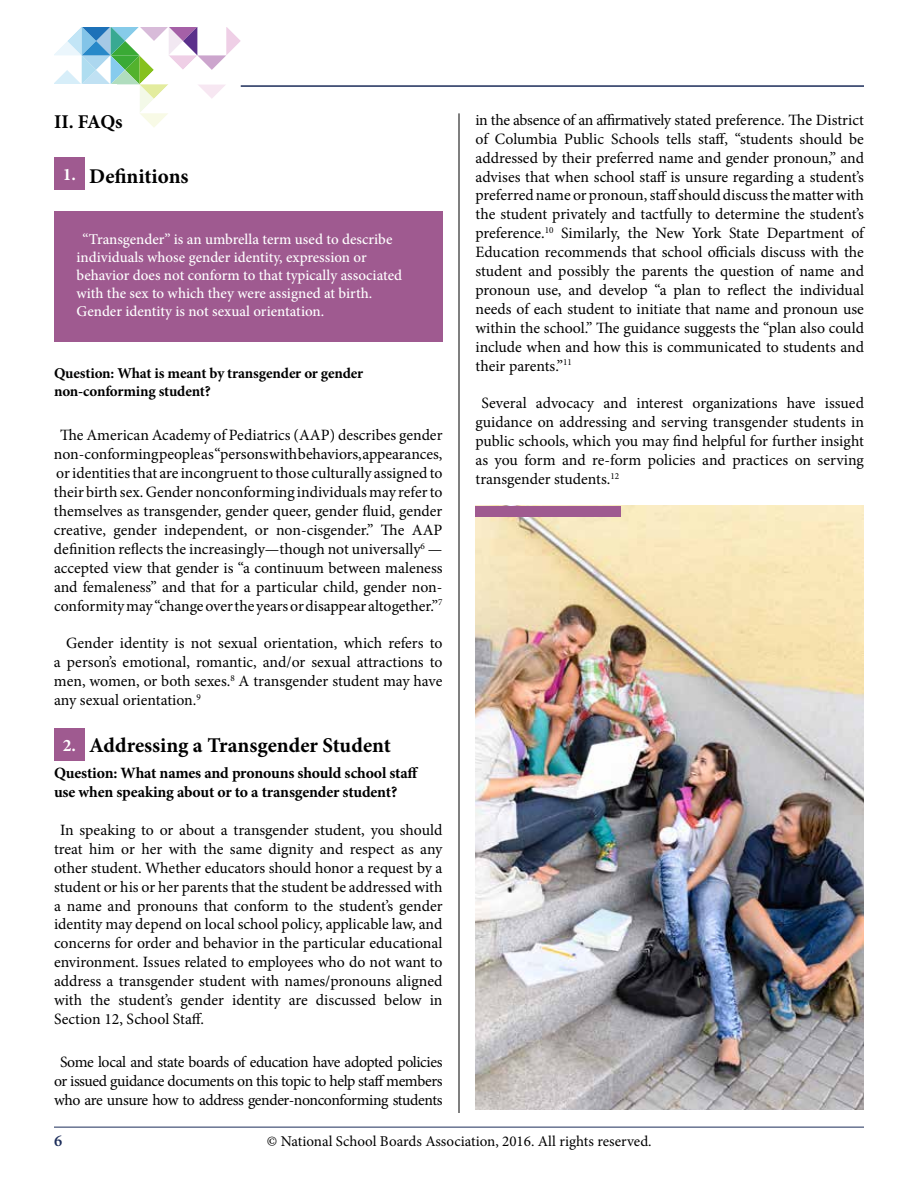
<style>
.page{position:relative;width:918px;height:1188px;background:#fff}
.page>*{position:absolute;margin:0;border:0;box-sizing:border-box;transform-origin:0 0}
.t1{font:700 21px "Minion Pro";color:#000}
.t2{font:700 19.5px "Minion Pro";letter-spacing:-.02em;color:#000}
.t3{font:600 16.5px "Minion Pro";color:#1c2d5a}
.t4{font:15.75px/18.9px "Minion Pro";letter-spacing:-.005em;color:#000;text-align:justify}
.t5{font:15.75px/18.9px "Minion Pro";letter-spacing:-.03em;color:#000;text-align:center}
.t6{font:700 15.75px/18.9px "Minion Pro";letter-spacing:-.01em;color:#000}
.t7{font:500 15px/18px "Minion Pro";color:#fff}
.t8{font:700 15px/18px "Minion Pro";letter-spacing:-.01em;color:#000}
.t9{font:15px "Minion Pro";color:#000}
.s1{font-size:17.55px;color:#fff}
</style>
<div class="page">
<hr style="left:241px;top:85px;width:623px;height:2px;background:#1c2d5a">
<hr style="left:54px;top:1127px;width:810px;height:1px;background:#1c2d5a">
<hr style="left:459px;top:113px;width:1px;height:1000px;background:#000">
<svg style="left:54px;top:27px;width:187px;height:100px"></svg>
<div style="left:15px;top:84px;width:102px;height:41px;background:#fff"></div>
<div style="left:54px;top:158px;width:31px;height:32px;background:#9f5a90"></div>
<div style="left:54px;top:211px;width:388px;height:131px;background:#9f5a90"></div>
<div style="left:54px;top:728px;width:31px;height:32px;background:#9f5a90"></div>
<img style="left:476px;top:506px;width:388px;height:604px">
<div style="left:476px;top:506px;width:145px;height:11px;background:#9f5a90"></div>
<p class="t2" style="left:54px;top:108px;width:70px">II. FAQs</p>
<h1 class="t1" style="left:63px;top:161px;width:127px"><span class="s1">1.</span> Definitions</h1>
<p class="t7" style="left:76px;top:231px;width:327px;text-indent:6px">“Transgender” is an umbrella term used to describe individuals whose gender identity, expression or behavior does not conform to that typically associated with the sex to which they were assigned at birth.<br>Gender identity is not sexual orientation.</p>
<p class="t8" style="left:54px;top:364px;width:311px">Question: What is meant by transgender or gender non-conforming student?</p>
<p class="t4" style="left:54px;top:426px;width:390px;text-align:center">The American Academy of Pediatrics (AAP) describes gender non-conforming people as “persons with behaviors, appearances, or identities that are incongruent to those culturally assigned to their birth sex. Gender nonconforming individuals may refer to themselves as transgender, gender queer, gender fluid, gender creative, gender independent, or non-cisgender.” The AAP definition reflects the increasingly—though not universally<sup>6</sup> — accepted view that gender is “a continuum between maleness and femaleness” and that for a particular child, gender non&shy;conformity may “change over the years or disappear altogether.”<sup>7</sup></p>
<p class="t4" style="left:54px;top:634px;width:390px;text-indent:12px">Gender identity is not sexual orientation, which refers to a person’s emotional, romantic, and/or sexual attractions to men, women, or both sexes.<sup>8</sup> A transgender student may have any sexual orientation.<sup>9</sup></p>
<h1 class="t1" style="left:63px;top:730px;width:330px"><span class="s1">2.</span> Addressing a Transgender Student</h1>
<p class="t6" style="left:54px;top:764px;width:366px">Question: What names and pronouns should school staff use when speaking about or to a transgender student?</p>
<p class="t4" style="left:54px;top:821px;width:390px;text-indent:6px">In speaking to or about a transgender student, you should treat him or her with the same dignity and respect as any other student. Whether educators should honor a request by a student or his or her parents that the student be addressed with a name and pronouns that conform to the student’s gender identity may depend on local school policy, applicable law, and concerns for order and behavior in the particular educational environment. Issues related to employees who do not want to address a transgender student with names/pronouns aligned with the student’s gender identity are discussed below in Section 12, School Staff.</p>
<p class="t5" style="left:54px;top:1052px;width:390px">Some local and state boards of education have adopted policies or issued guidance documents on this topic to help staff members who are unsure how to address gender-nonconforming students</p>
<p class="t4" style="left:475px;top:110px;width:390px">in the absence of an affirmatively stated preference. The District of Columbia Public Schools tells staff, “students should be addressed by their preferred name and gender pronoun,” and advises that when school staff is unsure regarding a student’s preferred name or pronoun, staff should discuss the matter with the student privately and tactfully to determine the student’s preference.<sup>10</sup> Similarly, the New York State Department of Education recommends that school officials discuss with the student and possibly the parents the question of name and pronoun use, and develop “a plan to reflect the individual needs of each student to initiate that name and pronoun use within the school.” The guidance suggests the “plan also could include when and how this is communicated to students and their parents.”<sup>11</sup></p>
<p class="t4" style="left:475px;top:394px;width:390px;text-indent:6px">Several advocacy and interest organizations have issued guidance on addressing and serving transgender students in public schools, which you may find helpful for further insight as you form and re-form policies and practices on serving transgender students.<sup>12</sup></p>
<p class="t3" style="left:54px;top:1129px;width:10px">6</p>
<p class="t9" style="left:267px;top:1131px;width:386px">© National School Boards Association, 2016. All rights reserved.</p>
</div>
